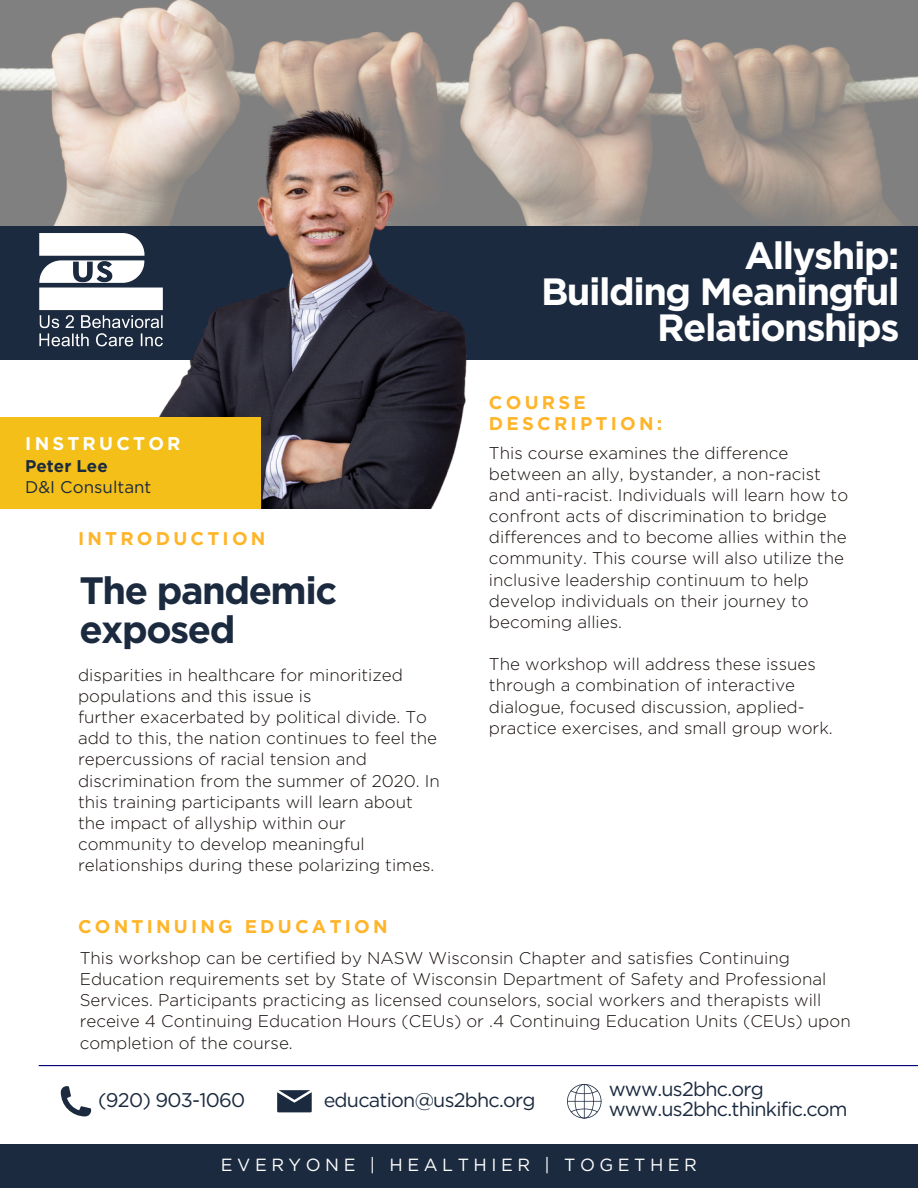
<style>
.page{position:relative;width:918px;height:1188px;background:#fff}
.page>*{position:absolute;margin:0;border:0;box-sizing:border-box;transform-origin:0 0}
.t1{font:700 38.1px/39.2px "Gotham";letter-spacing:-.04em;color:#1b2a3f}
.t2{font:700 37.95px/36px "Gotham";letter-spacing:-.04em;color:#fff;text-align:right}
.t3{font:19.8px/20.1px "Gotham";letter-spacing:-.04em;color:#1b2a3f}
.t4{font:700 18.45px/20.1px "Gotham";letter-spacing:.175em;color:#ffb529}
.t5{font:700 18.45px "Gotham";letter-spacing:.175em;color:#fff}
.t6{font:17.55px "Gotham";letter-spacing:.255em;color:#fff}
.t7{font:300 16.95px/21.1px "Gotham";color:#150d0a}
.t8{font:16.95px "Gotham";color:#1b2a3f}
.t9{font:700 16.95px "Gotham";color:#1b2a3f}
</style>
<div class="page">
<img style="left:0;top:0;width:918px;height:226px">
<div style="left:0;top:226px;width:918px;height:133px;background:#1b2a3f"></div>
<div style="left:0;top:1144px;width:918px;height:44px;background:#1b2a3f"></div>
<hr style="left:39px;top:1065px;width:879px;height:1px;background:#00006e">
<img style="left:130px;top:106px;width:359px;height:403px">
<div style="left:0;top:417px;width:261px;height:91px;background:#f4bf18"></div>
<img style="left:39px;top:233px;width:125px;height:118px">
<svg style="left:277px;top:1090px;width:35px;height:22px"></svg>
<svg style="left:61px;top:1086px;width:30px;height:30px"></svg>
<svg style="left:567px;top:1084px;width:35px;height:35px"></svg>
<hr style="left:567px;top:1101px;width:35px;height:1px;background:#1b2a3f">
<h2 class="t2" style="left:541px;top:237px;width:360px">Allyship:<br>Building Meaningful<br>Relationships</h2>
<p class="t5" style="left:25px;top:432px;width:157px">INSTRUCTOR</p>
<h1 class="t9" style="left:25px;top:456px;width:84px">Peter Lee</h1>
<h2 class="t8" style="left:25px;top:477px;width:128px">D&amp;I Consultant</h2>
<h1 class="t4" style="left:78px;top:529px;width:189px">INTRODUCTION</h1>
<p class="t1" style="left:79px;top:571px;width:259px">The pandemic exposed</p>
<p class="t7" style="left:78px;top:664px;width:326px">disparities in healthcare for minoritized populations and this issue is</p>
<h2 class="t7" style="left:78px;top:706px;width:363px">further exacerbated by political divide. To add to this, the nation continues to feel the repercussions of racial tension and discrimination from the summer of 2020. In this training participants will learn about the impact of allyship within our community to develop meaningful relationships during these polarizing times.</h2>
<p class="t4" style="left:489px;top:393px;width:175px">COURSE<br>DESCRIPTION:</p>
<p class="t7" style="left:489px;top:442px;width:361px">This course examines the difference between an ally, bystander, a non-racist and anti-racist. Individuals will learn how to confront acts of discrimination to bridge differences and to become allies within the community. This course will also utilize the inclusive leadership continuum to help develop individuals on their journey to becoming allies.</p>
<p class="t7" style="left:489px;top:654px;width:345px">The workshop will address these issues through a combination of interactive dialogue, focused discussion, applied&shy;practice exercises, and small group work.</p>
<h2 class="t4" style="left:78px;top:916px;width:311px">CONTINUING EDUCATION</h2>
<p class="t7" style="left:80px;top:947px;width:773px">This workshop can be certified by NASW Wisconsin Chapter and satisfies Continuing Education requirements set by State of Wisconsin Department of Safety and Professional Services. Participants practicing as licensed counselors, social workers and therapists will receive 4 Continuing Education Hours (CEUs) or .4 Continuing Education Units (CEUs) upon completion of the course.</p>
<p class="t3" style="left:98px;top:1090px;width:149px">(920) 903-1060</p>
<p class="t3" style="left:324px;top:1090px;width:213px">education@us2bhc.org</p>
<p class="t3" style="left:609px;top:1079px;width:240px">www.us2bhc.org www.us2bhc.thinkific.com</p>
<p class="t6" style="left:221px;top:1154px;width:478px">EVERYONE | HEALTHIER | TOGETHER</p>
</div>
